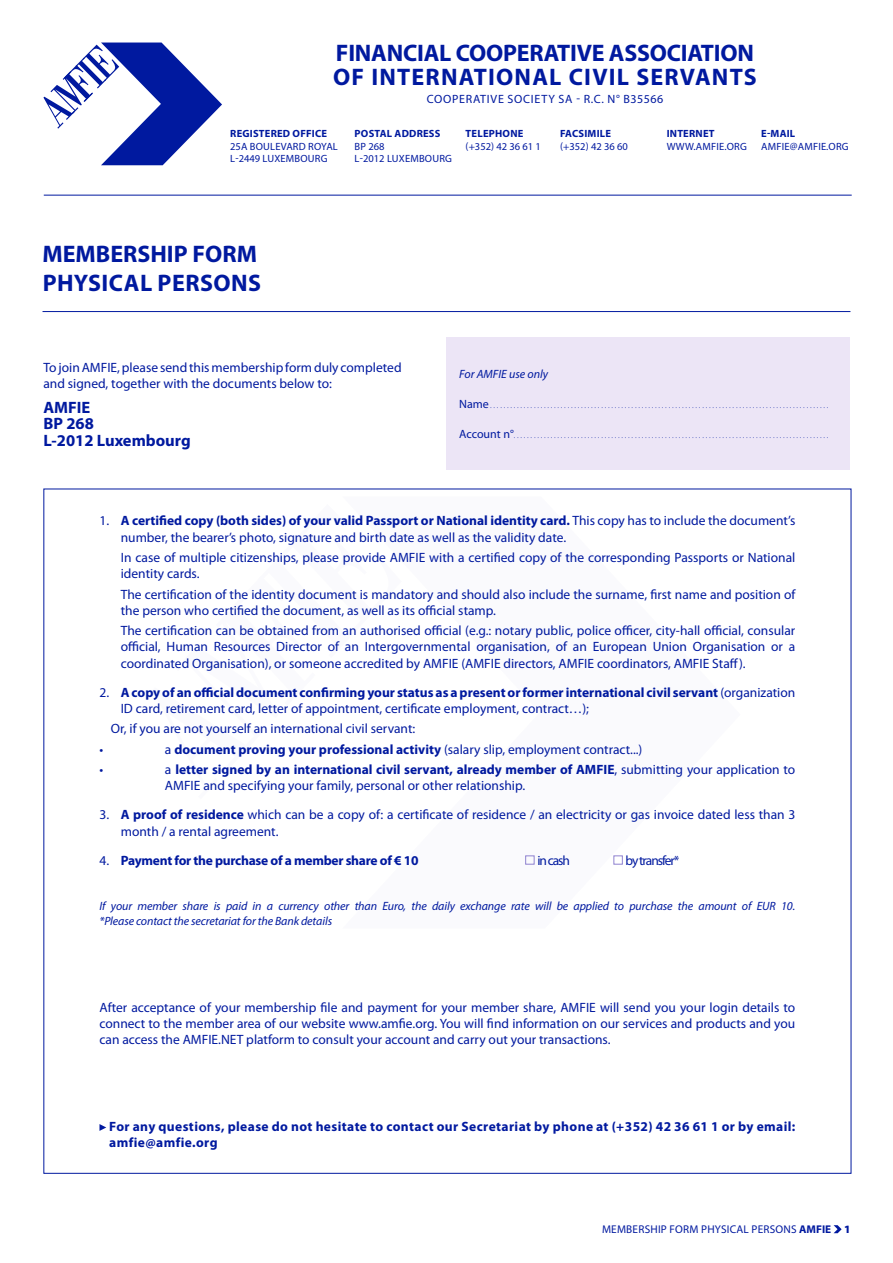
<style>
.page{position:relative;width:893px;height:1263px;background:#fff}
.page>*{position:absolute;margin:0;border:0;box-sizing:border-box;transform-origin:0 0}
.Titre{font:700 24px "Myriad Pro";color:#00199f}
.Titre-2{font:700 24px "Myriad Pro";letter-spacing:.05em;color:#00199f}
.Titre-3{font:700 24px "Myriad Pro";letter-spacing:.02em;color:#00199f}
.Texte{font:700 16.5px "Myriad Pro";color:#00199f}
.Texte-2{font:13.5px/16.2px "Myriad Pro";color:#00199f}
.Texte-3{font:700 13.5px/16.2px "Myriad Pro";letter-spacing:.02em;color:#00199f}
.Texte-4{font:700 13.5px "Myriad Pro";color:#00199f}
.Texte-5{font:700 13.5px "Myriad Pro";letter-spacing:-.02em;color:#00199f}
.Texte-6{font:13.5px "Myriad Pro";letter-spacing:-.08em;color:#00199f}
.Texte-7{font:italic 12px/14.4px "Myriad Pro";letter-spacing:-.01em;color:#00199f}
.t1{font:12px "Myriad Pro";letter-spacing:.06em;color:#00199f}
.Texte_introductif{font:italic 12px "Myriad Pro";color:#00199f}
.t2{font:11.25px "Myriad Pro";letter-spacing:.02em;color:#00199f}
.t3{font:10.5px "Myriad Pro";letter-spacing:.02em;color:#00199f}
.t4{font:700 10.5px "Myriad Pro";letter-spacing:.02em;color:#00199f}
.Texte_introductif-2{font:300 9px "Myriad Pro";color:#00199f}
.s1{font-weight:400;font-size:12px}
.s2{font-weight:700}
.s3{font-weight:400}
.s4{font-weight:900}
</style>
<div class="page">
<svg style="left:834px;top:1225px;width:8px;height:8px"></svg>
<div style="left:525px;top:855px;width:9px;height:9px;border:1px solid #9083d0"></div>
<div style="left:613px;top:855px;width:10px;height:9px;border:1px solid #9083d0"></div>
<svg style="left:99px;top:1124px;width:7px;height:7px"></svg>
<hr style="left:43px;top:311px;width:807px;height:1px;background:#00199f">
<div style="left:446px;top:338px;width:404px;height:132px;background:#ece5f6"></div>
<svg style="left:43px;top:43px;width:179px;height:122px"></svg>
<hr style="left:44px;top:195px;width:808px;height:1px;background:#00199f">
<p class="Titre" style="left:336px;top:39px;width:420px">FINANCIAL COOPERATIVE ASSOCIATION</p>
<p class="Titre-2" style="left:333px;top:63px;width:425px">OF INTERNATIONAL CIVIL SERVANTS</p>
<p class="t1" style="left:427px;top:92px;width:238px">COOPERATIVE SOCIETY SA - R.C. N° B35566</p>
<p class="t4" style="left:230px;top:128px;width:98px">REGISTERED OFFICE</p>
<p class="t4" style="left:355px;top:128px;width:87px">POSTAL ADDRESS</p>
<p class="t4" style="left:466px;top:128px;width:59px">TELEPHONE</p>
<p class="t4" style="left:560px;top:128px;width:52px">FACSIMILE</p>
<p class="t4" style="left:667px;top:128px;width:49px">INTERNET</p>
<p class="t4" style="left:761px;top:128px;width:36px">E-MAIL</p>
<p class="t3" style="left:230px;top:140px;width:109px">25A BOULEVARD ROYAL</p>
<p class="t3" style="left:355px;top:140px;width:31px">BP 268</p>
<p class="t3" style="left:466px;top:140px;width:77px">(+352) 42 36 61 1</p>
<p class="t3" style="left:560px;top:140px;width:69px">(+352) 42 36 60</p>
<p class="t3" style="left:667px;top:140px;width:82px">WWW.AMFIE.ORG</p>
<p class="t3" style="left:761px;top:140px;width:89px">AMFIE@AMFIE.ORG</p>
<p class="t3" style="left:230px;top:152px;width:99px">L-2449 LUXEMBOURG</p>
<p class="t3" style="left:355px;top:152px;width:99px">L-2012 LUXEMBOURG</p>
<p class="Titre" style="left:43px;top:240px;width:216px">MEMBERSHIP FORM</p>
<p class="Titre-3" style="left:43px;top:269px;width:220px">PHYSICAL PERSONS</p>
<p class="Texte-2" style="left:43px;top:359px;width:360px">To join AMFIE, please send this membership form duly completed and signed, together with the documents below to:</p>
<p class="Texte" style="left:43px;top:398px;width:48px">AMFIE</p>
<p class="Texte" style="left:43px;top:414px;width:52px">BP 268</p>
<p class="Texte" style="left:43px;top:431px;width:149px">L-2012 Luxembourg</p>
<p class="Texte_introductif" style="left:459px;top:367px;width:90px">For AMFIE use only</p>
<p class="Texte_introductif-2" style="left:459px;top:400px;width:371px"><span class="s1">Name</span>.....................................................................................................</p>
<p class="Texte_introductif-2" style="left:459px;top:430px;width:371px"><span class="s1">Account n°</span>..............................................................................................</p>
<p class="Texte-2" style="left:121px;top:512px;width:676px;text-indent:-21px">1. <span class="s2">A certified copy (both sides) of your valid Passport or National identity card.</span> This copy has to include the document’s number, the bearer’s photo, signature and birth date as well as the validity date.</p>
<p class="Texte-2" style="left:121px;top:549px;width:676px">In case of multiple citizenships, please provide AMFIE with a certified copy of the corresponding Passports or National identity cards.</p>
<p class="Texte-2" style="left:121px;top:586px;width:676px">The certification of the identity document is mandatory and should also include the surname, first name and position of the person who certified the document, as well as its official stamp.</p>
<p class="Texte-2" style="left:121px;top:622px;width:676px;text-align:justify">The certification can be obtained from an authorised official (e.g.: notary public, police officer, city-hall official, consular official, Human Resources Director of an Intergovernmental organisation, of an European Union Organisation or a coordinated Organisation), or someone accredited by AMFIE (AMFIE directors, AMFIE coordinators, AMFIE Staff).</p>
<p class="Texte-2" style="left:121px;top:684px;width:676px;text-indent:-21px">2. <span class="s2">A copy of an official document confirming your status as a present or former international civil servant</span> (organization<br>ID card, retirement card, letter of appointment, certificate employment, contract…);</p>
<p class="Texte-2" style="left:111px;top:720px;width:306px">Or, if you are not yourself an international civil servant:</p>
<p class="Texte-2" style="left:99px;top:741px;width:5px">•</p>
<p class="Texte-4" style="left:165px;top:742px;width:479px"><span class="s3">a</span> document proving your professional activity <span class="s3">(salary slip, employment contract...)</span></p>
<p class="Texte-2" style="left:99px;top:761px;width:5px">•</p>
<p class="Texte-2" style="left:165px;top:761px;width:632px">a <span class="s2">letter signed by an international civil servant, already member of AMFIE</span>, submitting your application to<br>AMFIE and specifying your family, personal or other relationship.</p>
<p class="Texte-2" style="left:121px;top:806px;width:676px;text-indent:-21px">3. <span class="s2">A proof of residence</span> which can be a copy of: a certificate of residence / an electricity or gas invoice dated less than 3 month / a rental agreement.</p>
<p class="Texte-5" style="left:99px;top:852px;width:321px"><span class="s3">4.</span> Payment for the purchase of a member share of € 10</p>
<p class="Texte-2" style="left:537px;top:852px;width:34px">in cash</p>
<p class="Texte-6" style="left:625px;top:852px;width:55px">by transfer*</p>
<p class="Texte-7" style="left:99px;top:899px;width:697px">If your member share is paid in a currency other than Euro, the daily exchange rate will be applied to purchase the amount of EUR 10. *Please contact the secretariat for the Bank details</p>
<p class="Texte-2" style="left:99px;top:999px;width:697px;text-align:justify">After acceptance of your membership file and payment for your member share, AMFIE will send you your login details to connect to the member area of our website www.amfie.org. You will find information on our services and products and you can access the AMFIE.NET platform to consult your account and carry out your transactions.</p>
<p class="Texte-3" style="left:109px;top:1118px;width:688px">For any questions, please do not hesitate to contact our Secretariat by phone at (+352) 42 36 61 1 or by email: amfie@amfie.org</p>
<p class="t2" style="left:602px;top:1222px;width:250px">MEMBERSHIP FORM PHYSICAL PERSONS <span class="s2">AMFIE</span> <span class="s4">1</span></p>
</div>
